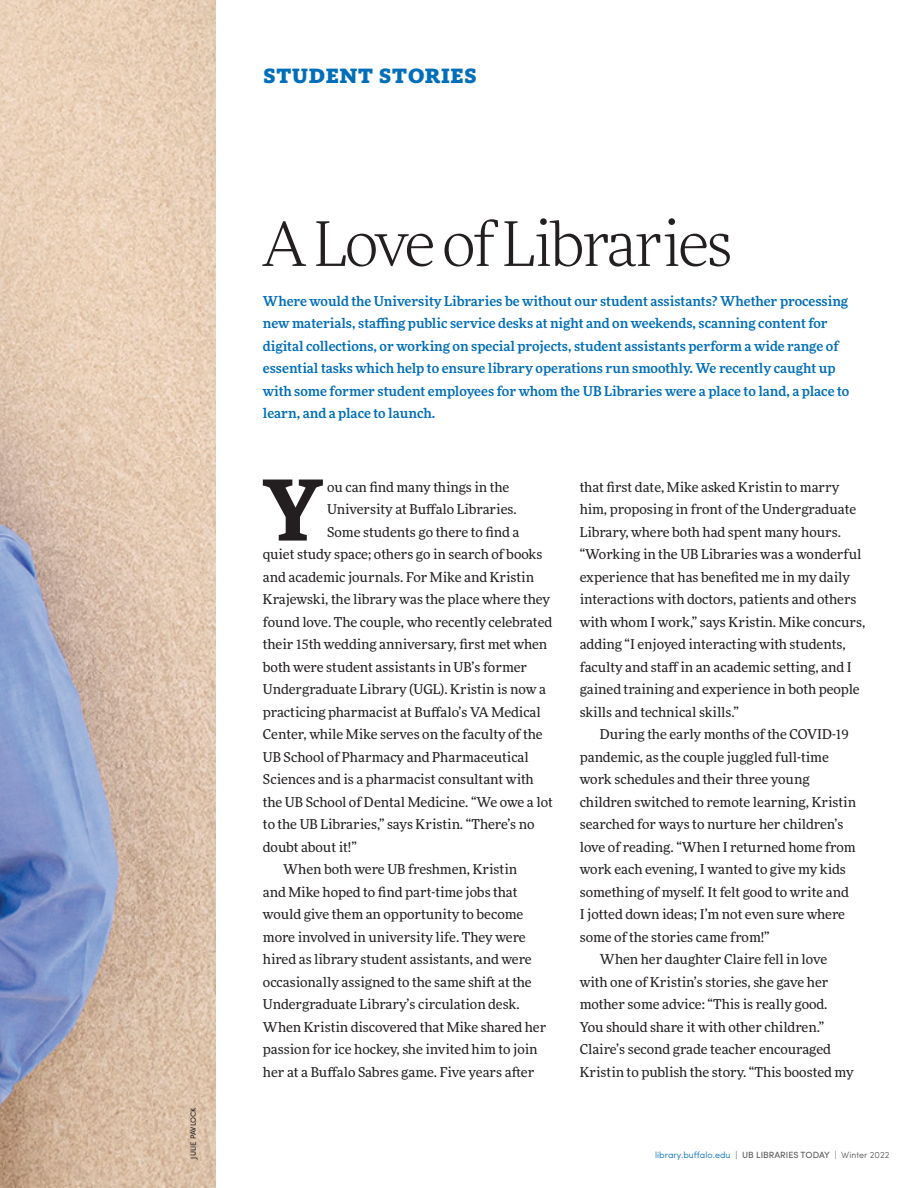
<style>
.page{position:relative;width:918px;height:1188px;background:#fff}
.page>*{position:absolute;margin:0;border:0;box-sizing:border-box;transform-origin:0 0}
.Neutraface_11{font:700 82.5px "More Pro";color:#231f20}
.Main_hed{font:300 61.5px "More Pro";letter-spacing:-.04em;color:#231f20}
.t1{font:900 21.6px "Kievit Slab Pro";letter-spacing:.05em;color:#006eb9}
.Body{font:13.5px/22.5px "More Pro";color:#231f20}
.Body-2{font:500 13.5px/22.5px "More Pro";color:#006eb9}
.t2{font:300 9px "Sofia Pro";color:#006eb9}
.t3{font:7.5px "Sofia Pro";color:#231f20}
.s1{color:#57585a}
.s2{font-weight:400;color:#57585a}
</style>
<div class="page">
<img style="left:0;top:0;width:216px;height:1188px">
<p class="t3" style="left:188px;top:1159px;width:53px;rotate:-90deg">JULIE PAVLOCK</p>
<p class="t1" style="left:263px;top:62px;width:215px">STUDENT STORIES</p>
<p class="Main_hed" style="left:261px;top:204px;width:473px">A Love of Libraries</p>
<p class="Body-2" style="left:263px;top:289px;width:588px">Where would the University Libraries be without our student assistants? Whether processing new materials, staffing public service desks at night and on weekends, scanning content for digital collections, or working on special projects, student assistants perform a wide range of essential tasks which help to ensure library operations run smoothly. We recently caught up with some former student employees for whom the UB Libraries were a place to land, a place to learn, and a place to launch.</p>
<p class="Neutraface_11" style="left:263px;top:448px;width:61px">Y</p>
<p class="Body" style="left:327px;top:475px;width:184px">ou can find many things in the</p>
<p class="Body" style="left:327px;top:497px;width:191px">University at Buffalo Libraries.</p>
<p class="Body" style="left:327px;top:520px;width:194px">Some students go there to find a</p>
<p class="Body" style="left:263px;top:542px;width:281px">quiet study space; others go in search of books</p>
<p class="Body" style="left:263px;top:565px;width:273px">and academic journals. For Mike and Kristin</p>
<p class="Body" style="left:263px;top:587px;width:289px">Krajewski, the library was the place where they</p>
<p class="Body" style="left:263px;top:610px;width:291px">found love. The couple, who recently celebrated</p>
<p class="Body" style="left:263px;top:632px;width:286px">their 15th wedding anniversary, first met when</p>
<p class="Body" style="left:263px;top:655px;width:266px">both were student assistants in UB’s former</p>
<p class="Body" style="left:263px;top:677px;width:285px">Undergraduate Library (UGL). Kristin is now a</p>
<p class="Body" style="left:263px;top:700px;width:279px">practicing pharmacist at Buffalo’s VA Medical</p>
<p class="Body" style="left:263px;top:722px;width:281px">Center, while Mike serves on the faculty of the</p>
<p class="Body" style="left:263px;top:745px;width:267px">UB School of Pharmacy and Pharmaceutical</p>
<p class="Body" style="left:263px;top:767px;width:272px">Sciences and is a pharmacist consultant with</p>
<p class="Body" style="left:263px;top:790px;width:291px">the UB School of Dental Medicine. “We owe a lot</p>
<p class="Body" style="left:263px;top:812px;width:273px">to the UB Libraries,” says Kristin. “There’s no</p>
<p class="Body" style="left:263px;top:835px;width:95px">doubt about it!”</p>
<p class="Body" style="left:263px;top:857px;width:285px;text-indent:20px">When both were UB freshmen, Kristin<br>and Mike hoped to find part-time jobs that would give them an opportunity to become more involved in university life. They were hired as library student assistants, and were occasionally assigned to the same shift at the Undergraduate Library’s circulation desk.<br>When Kristin discovered that Mike shared her passion for ice hockey, she invited him to join her at a Buffalo Sabres game. Five years after</p>
<p class="Body" style="left:580px;top:475px;width:287px">that first date, Mike asked Kristin to marry him, proposing in front of the Undergraduate Library, where both had spent many hours. “Working in the UB Libraries was a wonderful experience that has benefited me in my daily interactions with doctors, patients and others with whom I work,” says Kristin. Mike concurs, adding “I enjoyed interacting with students, faculty and staff in an academic setting, and I gained training and experience in both people skills and technical skills.”</p>
<p class="Body" style="left:580px;top:722px;width:278px;text-indent:20px">During the early months of the COVID-19 pandemic, as the couple juggled full-time work schedules and their three young children switched to remote learning, Kristin searched for ways to nurture her children’s love of reading. “When I returned home from work each evening, I wanted to give my kids something of myself. It felt good to write and I jotted down ideas; I’m not even sure where some of the stories came from!”</p>
<p class="Body" style="left:580px;top:947px;width:275px;text-indent:20px">When her daughter Claire fell in love with one of Kristin’s stories, she gave her mother some advice: “This is really good.<br>You should share it with other children.” Claire’s second grade teacher encouraged Kristin to publish the story. “This boosted my</p>
<p class="t2" style="left:655px;top:1148px;width:236px">library.buffalo.edu <span class="s1">|</span> <span class="s2">UB LIBRARIES TODAY</span> <span class="s1">| Winter 2022</span></p>
</div>
